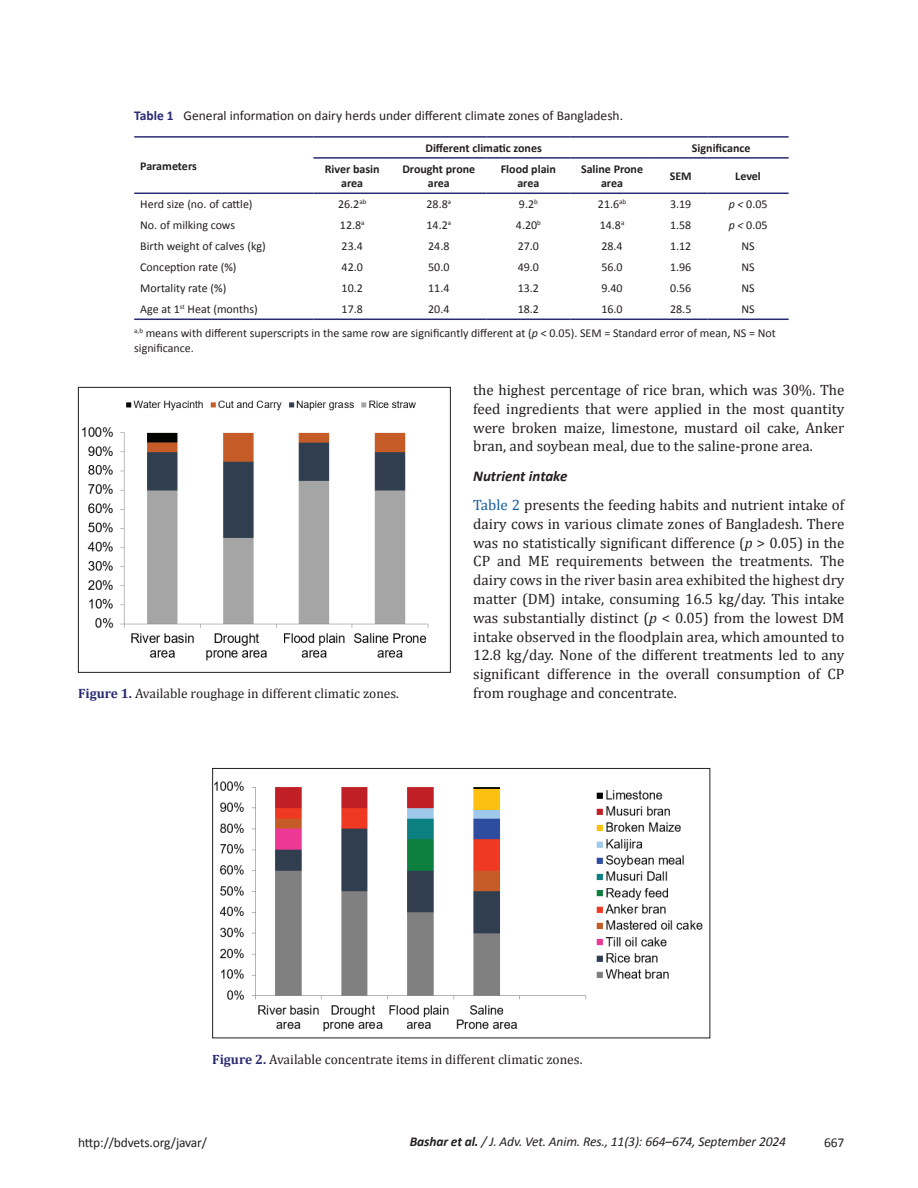
<style>
.page{position:relative;width:918px;height:1188px;background:#fff}
.page>*{position:absolute;margin:0;border:0;box-sizing:border-box;transform-origin:0 0}
.t1{font:15px/18.8px "Cambria";color:#231f20;text-align:justify}
.t2{font:italic 700 15px "Calibri";color:#231f20}
.t3{font:13.5px "Cambria";color:#231f20}
.t4{font:13.5px "Calibri";color:#231f20}
.t5{font:italic 13.5px "Calibri";letter-spacing:-.01em;color:#231f20}
.t6{font:12px/24.2px "Calibri";color:#231f20}
.t7{font:700 12px/14.4px "Calibri";color:#231f20;text-align:center}
.s1{font-weight:700;color:#292a73}
.s2{font-style:italic}
.s3{color:#175d9e}
.s4{font-weight:700}
</style>
<div class="page">
<hr style="left:134px;top:319px;width:179px;height:1px;background:#292a73">
<hr style="left:313px;top:319px;width:78px;height:1px;background:#292a73">
<hr style="left:391px;top:319px;width:96px;height:1px;background:#292a73">
<hr style="left:487px;top:319px;width:83px;height:1px;background:#292a73">
<hr style="left:570px;top:319px;width:84px;height:1px;background:#292a73">
<hr style="left:654px;top:319px;width:54px;height:1px;background:#292a73">
<hr style="left:708px;top:319px;width:81px;height:1px;background:#292a73">
<hr style="left:134px;top:136px;width:179px;height:2px;background:#292a73">
<hr style="left:134px;top:193px;width:179px;height:1px;background:#292a73">
<hr style="left:313px;top:136px;width:78px;height:2px;background:#292a73">
<hr style="left:391px;top:136px;width:96px;height:2px;background:#292a73">
<hr style="left:487px;top:136px;width:83px;height:2px;background:#292a73">
<hr style="left:570px;top:136px;width:84px;height:2px;background:#292a73">
<hr style="left:654px;top:136px;width:54px;height:2px;background:#292a73">
<hr style="left:708px;top:136px;width:81px;height:2px;background:#292a73">
<hr style="left:313px;top:157px;width:78px;height:2px;background:#292a73">
<hr style="left:391px;top:157px;width:96px;height:2px;background:#292a73">
<hr style="left:487px;top:157px;width:83px;height:2px;background:#292a73">
<hr style="left:570px;top:157px;width:84px;height:2px;background:#292a73">
<hr style="left:654px;top:157px;width:54px;height:2px;background:#292a73">
<hr style="left:708px;top:157px;width:81px;height:2px;background:#292a73">
<hr style="left:313px;top:193px;width:78px;height:1px;background:#292a73">
<hr style="left:391px;top:193px;width:96px;height:1px;background:#292a73">
<hr style="left:487px;top:193px;width:83px;height:1px;background:#292a73">
<hr style="left:570px;top:193px;width:84px;height:1px;background:#292a73">
<hr style="left:654px;top:193px;width:54px;height:1px;background:#292a73">
<hr style="left:708px;top:193px;width:81px;height:1px;background:#292a73">
<img style="left:81px;top:400px;width:348px;height:261px">
<div style="left:78px;top:387px;width:373px;height:286px;border:1px solid #231f20"></div>
<img style="left:214px;top:781px;width:489px;height:251px">
<div style="left:212px;top:768px;width:498px;height:270px;border:1px solid #231f20"></div>
<p class="t4" style="left:134px;top:107px;width:490px"><span class="s1">Table 1</span> General information on dairy herds under different climate zones of Bangladesh.</p>
<p class="t7" style="left:140px;top:158px;width:58px">Parameters</p>
<p class="t7" style="left:425px;top:140px;width:118px">Different climatic zones</p>
<p class="t7" style="left:692px;top:140px;width:60px">Significance</p>
<p class="t7" style="left:325px;top:161px;width:56px">River basin area</p>
<p class="t7" style="left:402px;top:161px;width:74px">Drought prone area</p>
<p class="t7" style="left:501px;top:161px;width:57px">Flood plain area</p>
<p class="t7" style="left:581px;top:161px;width:64px">Saline Prone area</p>
<p class="t7" style="left:670px;top:168px;width:24px">SEM</p>
<p class="t7" style="left:735px;top:168px;width:27px">Level</p>
<p class="t6" style="left:140px;top:192px;width:114px">Herd size (no. of cattle)</p>
<p class="t6" style="left:338px;top:192px;width:30px">26.2<sup>ab</sup></p>
<p class="t6" style="left:427px;top:192px;width:26px">28.8<sup>a</sup></p>
<p class="t6" style="left:519px;top:192px;width:20px">9.2<sup>b</sup></p>
<p class="t6" style="left:598px;top:192px;width:30px">21.6<sup>ab</sup></p>
<p class="t6" style="left:670px;top:192px;width:23px">3.19</p>
<p class="t6" style="left:729px;top:192px;width:40px"><span class="s2">p &lt;</span> 0.05</p>
<p class="t6" style="left:140px;top:213px;width:96px">No. of milking cows</p>
<p class="t6" style="left:340px;top:213px;width:26px">12.8<sup>a</sup></p>
<p class="t6" style="left:427px;top:213px;width:26px">14.2<sup>a</sup></p>
<p class="t6" style="left:516px;top:213px;width:26px">4.20<sup>b</sup></p>
<p class="t6" style="left:600px;top:213px;width:26px">14.8<sup>a</sup></p>
<p class="t6" style="left:670px;top:213px;width:23px">1.58</p>
<p class="t6" style="left:729px;top:213px;width:40px"><span class="s2">p &lt;</span> 0.05</p>
<p class="t6" style="left:140px;top:234px;width:127px">Birth weight of calves (kg)</p>
<p class="t6" style="left:342px;top:234px;width:23px">23.4</p>
<p class="t6" style="left:428px;top:234px;width:23px">24.8</p>
<p class="t6" style="left:518px;top:234px;width:23px">27.0</p>
<p class="t6" style="left:601px;top:234px;width:23px">28.4</p>
<p class="t6" style="left:670px;top:234px;width:23px">1.12</p>
<p class="t6" style="left:741px;top:234px;width:15px">NS</p>
<p class="t6" style="left:140px;top:255px;width:98px">Conception rate (%)</p>
<p class="t6" style="left:342px;top:255px;width:23px">42.0</p>
<p class="t6" style="left:428px;top:255px;width:23px">50.0</p>
<p class="t6" style="left:518px;top:255px;width:23px">49.0</p>
<p class="t6" style="left:601px;top:255px;width:23px">56.0</p>
<p class="t6" style="left:670px;top:255px;width:23px">1.96</p>
<p class="t6" style="left:741px;top:255px;width:15px">NS</p>
<p class="t6" style="left:140px;top:276px;width:88px">Mortality rate (%)</p>
<p class="t6" style="left:342px;top:276px;width:23px">10.2</p>
<p class="t6" style="left:428px;top:276px;width:23px">11.4</p>
<p class="t6" style="left:518px;top:276px;width:23px">13.2</p>
<p class="t6" style="left:601px;top:276px;width:23px">9.40</p>
<p class="t6" style="left:670px;top:276px;width:23px">0.56</p>
<p class="t6" style="left:741px;top:276px;width:15px">NS</p>
<p class="t6" style="left:140px;top:297px;width:119px">Age at 1<sup>st</sup> Heat (months)</p>
<p class="t6" style="left:342px;top:297px;width:23px">17.8</p>
<p class="t6" style="left:428px;top:297px;width:23px">20.4</p>
<p class="t6" style="left:518px;top:297px;width:23px">18.2</p>
<p class="t6" style="left:601px;top:297px;width:23px">16.0</p>
<p class="t6" style="left:670px;top:297px;width:23px">28.5</p>
<p class="t6" style="left:134px;top:297px;width:643px;text-indent:607px">NS<br><sup>a,b</sup> means with different superscripts in the same row are significantly different at (<span class="s2">p</span> &lt; 0.05). SEM = Standard error of mean, NS = Not</p>
<p class="t6" style="left:134px;top:335px;width:61px">significance.</p>
<p class="t3" style="left:78px;top:685px;width:323px"><span class="s1">Figure 1.</span> Available roughage in different climatic zones.</p>
<p class="t1" style="left:473px;top:380px;width:373px">the highest percentage of rice bran, which was 30%. The feed ingredients that were applied in the most quantity were broken maize, limestone, mustard oil cake, Anker bran, and soybean meal, due to the saline-prone area.</p>
<p class="t2" style="left:473px;top:466px;width:96px">Nutrient intake</p>
<p class="t1" style="left:473px;top:495px;width:373px"><span class="s3">Table 2</span> presents the feeding habits and nutrient intake of dairy cows in various climate zones of Bangladesh. There was no statistically significant difference (<span class="s2">p</span> &gt; 0.05) in the CP and ME requirements between the treatments. The dairy cows in the river basin area exhibited the highest dry matter (DM) intake, consuming 16.5 kg/day. This intake was substantially distinct (<span class="s2">p</span> &lt; 0.05) from the lowest DM intake observed in the floodplain area, which amounted to 12.8 kg/day. None of the different treatments led to any significant difference in the overall consumption of CP from roughage and concentrate.</p>
<p class="t3" style="left:212px;top:1051px;width:372px"><span class="s1">Figure 2.</span> Available concentrate items in different climatic zones.</p>
<p class="t4" style="left:78px;top:1134px;width:131px">http://bdvets.org/javar/</p>
<p class="t5" style="left:410px;top:1133px;width:378px"><span class="s4">Bashar et al.</span> / J. Adv. Vet. Anim. Res., 11(3): 664–674, September 2024</p>
<p class="t4" style="left:824px;top:1134px;width:22px">667</p>
</div>
